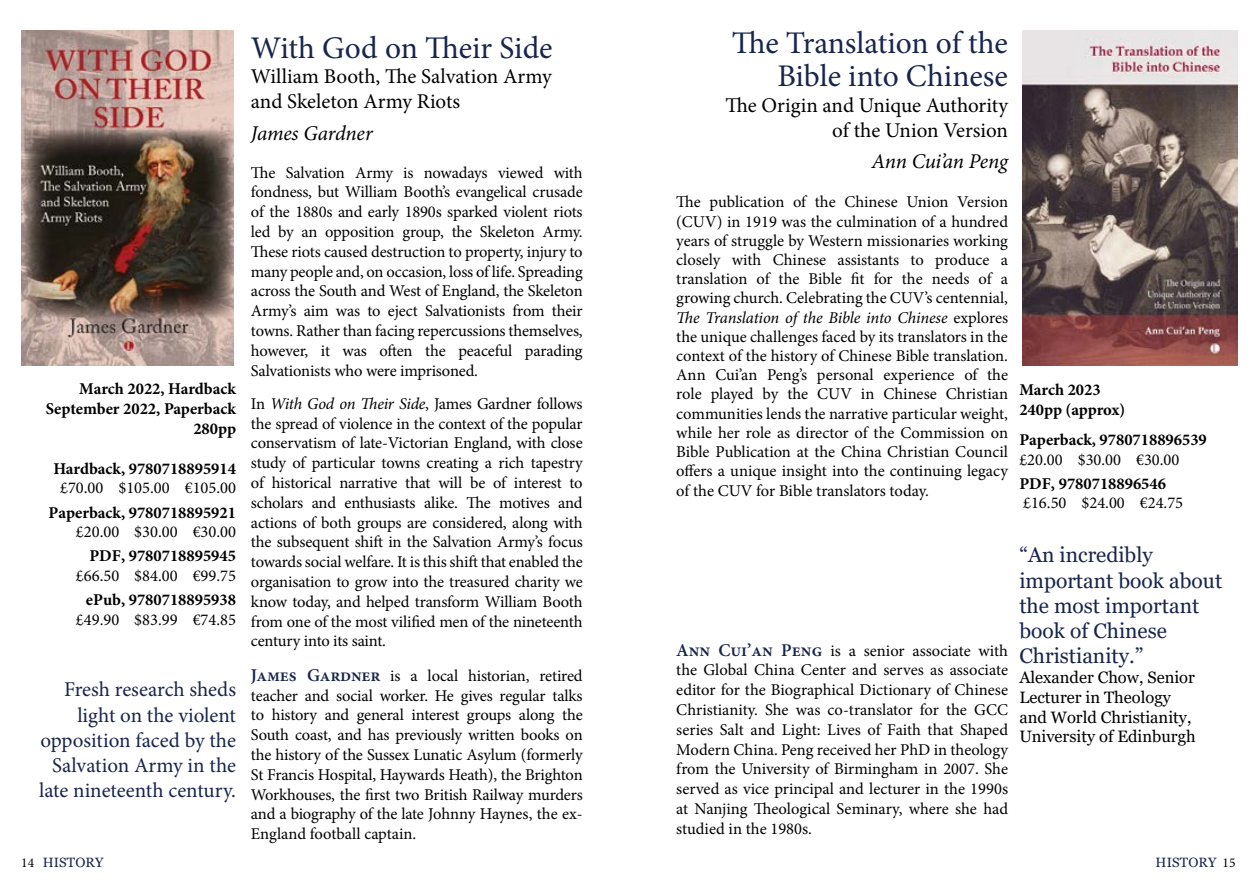
<style>
.page{position:relative;width:1259px;height:893px;background:#fff}
.page>*{position:absolute;margin:0;border:0;box-sizing:border-box;transform-origin:0 0}
.t1{font:31.5px/33px "Minion Pro";letter-spacing:-.005em;color:#18254c;text-align:right}
.t2{font:21px/25.2px "Minion Pro";color:#18254c;text-align:right}
.t3{font:21px/25.2px "Georgia";color:#18254c}
.t4{font:21px/25.2px "Minion Pro";letter-spacing:-.01em;color:#000}
.t5{font:21px/25.2px "Minion Pro";letter-spacing:-.04em;color:#000;text-align:right}
.t6{font:italic 21px "Minion Pro";letter-spacing:-.015em;color:#000}
.t7{font:16.5px/19.8px "Minion Pro";letter-spacing:-.005em;color:#000;text-align:justify}
.t8{font:16.5px/19.8px "Minion Pro";color:#000101;text-align:justify}
.t9{font:700 16.5px/19.8px "Minion Pro";color:#000}
.t10{font:16.5px/19.8px "Georgia";color:#000}
.t11{font:13.5px "Georgia";color:#18254c}
.t12{font:13.5px "Minion Pro";color:#000}
.s1{font-style:italic}
.s2{font-weight:600;font-size:18px;color:#18254c}
</style>
<div class="page">
<img style="left:1022px;top:30px;width:215px;height:336px">
<img style="left:21px;top:30px;width:213px;height:336px">
<p class="t9" style="left:46px;top:379px;width:192px;text-align:right">March 2022, Hardback<br>September 2022, Paperback<br>280pp</p>
<p class="t9" style="left:53px;top:458px;width:184px">Hardback, 9780718895914</p>
<p class="t7" style="left:60px;top:478px;width:177px">£70.00 $105.00 €105.00</p>
<p class="t9" style="left:49px;top:502px;width:189px">Paperback, 9780718895921</p>
<p class="t7" style="left:76px;top:522px;width:162px">£20.00 $30.00 €30.00</p>
<p class="t9" style="left:89px;top:546px;width:148px">PDF, 9780718895945</p>
<p class="t7" style="left:76px;top:566px;width:162px">£66.50 $84.00 €99.75</p>
<p class="t9" style="left:86px;top:590px;width:152px">ePub, 9780718895938</p>
<p class="t7" style="left:76px;top:610px;width:162px">£49.90 $83.99 €74.85</p>
<p class="t2" style="left:39px;top:677px;width:198px">Fresh research sheds light on the violent opposition faced by the<br>Salvation Army in the late nineteenth century.</p>
<h1 class="t1" style="left:251px;top:31px;width:303px">With God on Their Side</h1>
<p class="t4" style="left:251px;top:64px;width:302px">William Booth, The Salvation Army and Skeleton Army Riots</p>
<p class="t6" style="left:251px;top:119px;width:123px">James Gardner</p>
<p class="t7" style="left:251px;top:162px;width:333px">The Salvation Army is nowadays viewed with fondness, but William Booth’s evangelical crusade of the 1880s and early 1890s sparked violent riots led by an opposition group, the Skeleton Army.<br>These riots caused destruction to property, injury to many people and, on occasion, loss of life. Spreading across the South and West of England, the Skeleton Army’s aim was to eject Salvationists from their towns. Rather than facing repercussions themselves, however, it was often the peaceful parading Salvationists who were imprisoned.</p>
<p class="t7" style="left:251px;top:394px;width:333px">In <span class="s1">With God on Their Side</span>, James Gardner follows the spread of violence in the context of the popular conservatism of late-Victorian England, with close study of particular towns creating a rich tapestry of historical narrative that will be of interest to scholars and enthusiasts alike. The motives and actions of both groups are considered, along with the subsequent shift in the Salvation Army’s focus towards social welfare. It is this shift that enabled the organisation to grow into the treasured charity we know today, and helped transform William Booth from one of the most vilified men of the nineteenth century into its saint.</p>
<p class="t7" style="left:251px;top:666px;width:333px"><span class="s2">James Gardner</span> is a local historian, retired teacher and social worker. He gives regular talks to history and general interest groups along the South coast, and has previously written books on the history of the Sussex Lunatic Asylum (formerly St Francis Hospital, Haywards Heath), the Brighton Workhouses, the first two British Railway murders and a biography of the late Johnny Haynes, the ex-England football captain.</p>
<h1 class="t1" style="left:731px;top:27px;width:278px">The Translation of the<br>Bible into Chinese</h1>
<p class="t5" style="left:725px;top:92px;width:284px">The Origin and Unique Authority of the Union Version</p>
<p class="t6" style="left:871px;top:147px;width:138px">Ann Cui’an Peng</p>
<p class="t7" style="left:676px;top:193px;width:333px;line-height:19.2px">The publication of the Chinese Union Version (CUV) in 1919 was the culmination of a hundred years of struggle by Western missionaries working closely with Chinese assistants to produce a translation of the Bible fit for the needs of a growing church. Celebrating the CUV’s centennial, <span class="s1">The Translation of the Bible into Chinese</span> explores the unique challenges faced by its translators in the context of the history of Chinese Bible translation.<br>Ann Cui’an Peng’s personal experience of the role played by the CUV in Chinese Christian communities lends the narrative particular weight, while her role as director of the Commission on Bible Publication at the China Christian Council offers a unique insight into the continuing legacy of the CUV for Bible translators today.</p>
<p class="t9" style="left:1019px;top:379px;width:107px">March 2023<br>240pp (approx)</p>
<p class="t9" style="left:1019px;top:429px;width:189px">Paperback, 9780718896539</p>
<p class="t7" style="left:1019px;top:449px;width:162px">£20.00 $30.00 €30.00</p>
<p class="t9" style="left:1019px;top:473px;width:148px">PDF, 9780718896546</p>
<p class="t7" style="left:1023px;top:493px;width:162px">£16.50 $24.00 €24.75</p>
<p class="t8" style="left:676px;top:640px;width:333px"><span class="s2">Ann Cui’an Peng</span> is a senior associate with the Global China Center and serves as associate editor for the Biographical Dictionary of Chinese Christianity. She was co-translator for the GCC series Salt and Light: Lives of Faith that Shaped Modern China. Peng received her PhD in theology from the University of Birmingham in 2007. She served as vice principal and lecturer in the 1990s at Nanjing Theological Seminary, where she had studied in the 1980s.</p>
<p class="t3" style="left:1019px;top:543px;width:204px">“An incredibly important book about the most important book of Chinese<br>Christianity.”</p>
<p class="t10" style="left:1019px;top:668px;width:178px">Alexander Chow, Senior<br>Lecturer in Theology and World Christianity,<br>University of Edinburgh</p>
<p class="t11" style="left:43px;top:854px;width:21px">Histor</p>
<p class="t11" style="left:95px;top:854px;width:10px">y</p>
<p class="t11" style="left:1155px;top:854px;width:21px">Histor</p>
<p class="t11" style="left:1208px;top:854px;width:10px">y</p>
<p class="t12" style="left:21px;top:853px;width:14px">14</p>
<p class="t12" style="left:1222px;top:853px;width:14px">15</p>
</div>
